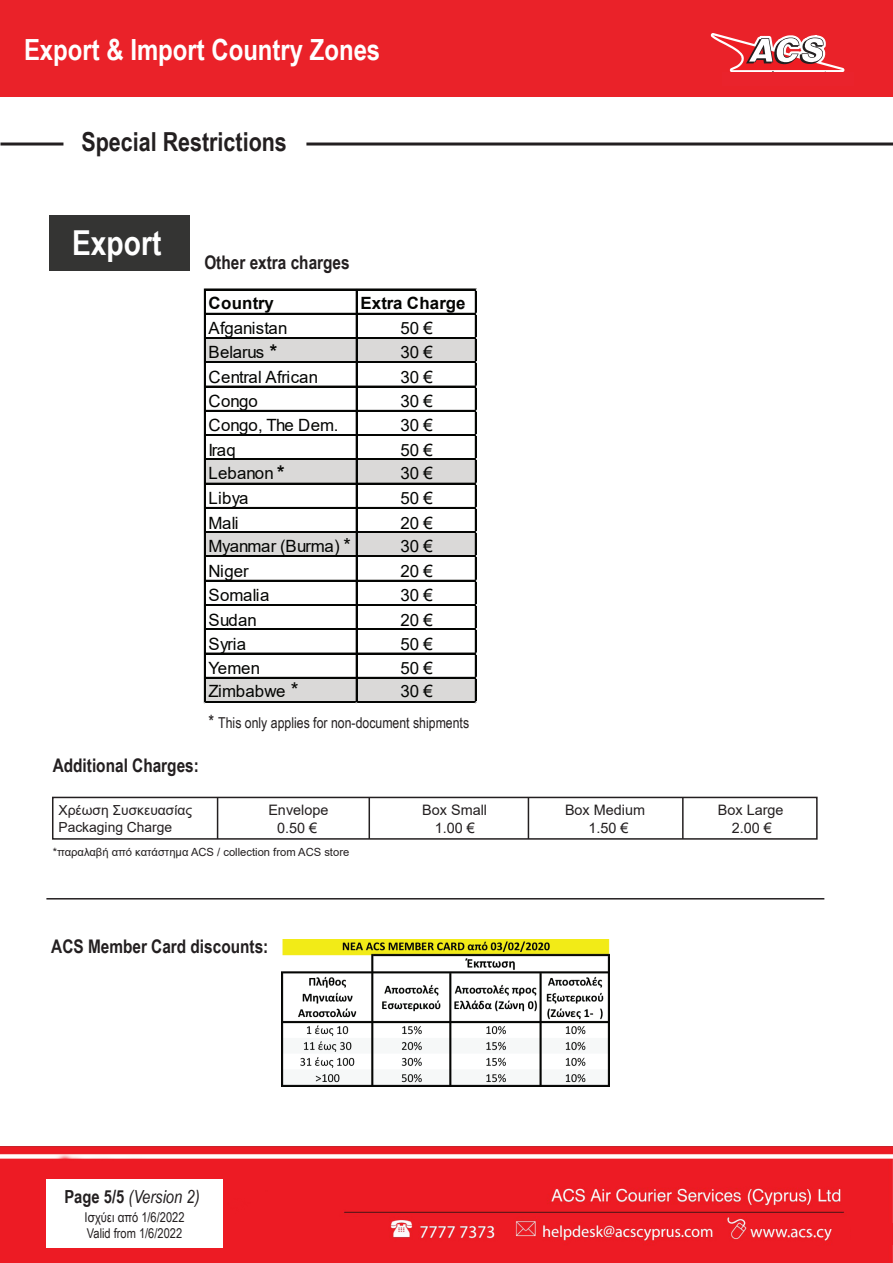
<style>
.page{position:relative;width:893px;height:1263px;background:#fff}
.page>*{position:absolute;margin:0;border:0;box-sizing:border-box;transform-origin:0 0}
.t1{font:700 29.25px "Arial Narrow";color:#fff}
.t2{font:700 26.25px "Arial Narrow";color:#231f20}
.t3{font:700 18.75px "Arial Narrow";color:#231f20}
.t4{font:italic 18px "Arial Narrow";color:#231f20}
.t5{font:16.95px "Arial";letter-spacing:.005em;color:#040503}
.t6{font:700 16.95px "Arial";letter-spacing:.015em;color:#040503}
.t7{font:16.95px "Arial";letter-spacing:-.02em;color:#040503}
.t8{font:15px "Arial Narrow";color:#231f20}
.t9{font:14.4px "Arial";color:#231f20}
.t10{font:13.8px/16.6px "Arial";color:#231f20}
.t11{font:13.5px/16.2px "Arial Narrow";color:#231f20}
.t12{font:11.25px "Arial";color:#231f20}
.s1{font-weight:700;font-size:19.05px}
.s2{font-size:19.05px}
.s3{font-size:20.1px}
.s4{font-size:18px}
.s5{font-weight:700;font-style:normal}
</style>
<div class="page">
<div style="left:0;top:0;width:893px;height:96px;background:#ea2229"></div>
<hr style="left:306px;top:143px;width:587px;height:3px;background:#231f20">
<hr style="left:0;top:143px;width:63px;height:3px;background:#231f20">
<div style="left:49px;top:215px;width:141px;height:56px;background:#343433"></div>
<div style="left:205px;top:337px;width:271px;height:26px;background:#dad9d8"></div>
<div style="left:205px;top:459px;width:271px;height:25px;background:#dad9d8"></div>
<div style="left:205px;top:532px;width:271px;height:25px;background:#dad9d8"></div>
<div style="left:205px;top:677px;width:271px;height:26px;background:#dad9d8"></div>
<hr style="left:205px;top:289px;width:271px;height:1px;background:#040503">
<hr style="left:205px;top:313px;width:271px;height:1px;background:#040503">
<hr style="left:205px;top:337px;width:271px;height:2px;background:#040503">
<hr style="left:205px;top:361px;width:271px;height:1px;background:#040503">
<hr style="left:205px;top:362px;width:271px;height:1px;background:#040503">
<hr style="left:205px;top:386px;width:271px;height:1px;background:#040503">
<hr style="left:205px;top:410px;width:271px;height:1px;background:#040503">
<hr style="left:205px;top:434px;width:271px;height:1px;background:#040503">
<hr style="left:205px;top:435px;width:271px;height:1px;background:#040503">
<hr style="left:205px;top:459px;width:271px;height:1px;background:#040503">
<hr style="left:205px;top:483px;width:271px;height:1px;background:#040503">
<hr style="left:205px;top:507px;width:271px;height:1px;background:#040503">
<hr style="left:205px;top:531px;width:271px;height:1px;background:#040503">
<hr style="left:205px;top:532px;width:271px;height:1px;background:#040503">
<hr style="left:205px;top:556px;width:271px;height:1px;background:#040503">
<hr style="left:205px;top:580px;width:271px;height:1px;background:#040503">
<hr style="left:205px;top:604px;width:271px;height:1px;background:#040503">
<hr style="left:205px;top:628px;width:271px;height:1px;background:#040503">
<hr style="left:205px;top:629px;width:271px;height:1px;background:#040503">
<hr style="left:205px;top:653px;width:271px;height:1px;background:#040503">
<hr style="left:205px;top:677px;width:271px;height:1px;background:#040503">
<hr style="left:204px;top:289px;width:1px;height:414px;background:#040503">
<hr style="left:356px;top:290px;width:1px;height:413px;background:#040503">
<hr style="left:205px;top:701px;width:271px;height:1px;background:#040503">
<hr style="left:205px;top:702px;width:271px;height:1px;background:#040503">
<hr style="left:475px;top:290px;width:1px;height:413px;background:#040503">
<svg style="left:710px;top:33px;width:135px;height:39px"></svg>
<img style="left:281px;top:939px;width:328px;height:148px">
<div style="left:52px;top:797px;width:766px;height:43px;border:2px solid #231f20"></div>
<hr style="left:217px;top:797px;width:1px;height:42px;background:#231f20">
<hr style="left:369px;top:797px;width:1px;height:42px;background:#231f20">
<hr style="left:528px;top:797px;width:1px;height:42px;background:#231f20">
<hr style="left:682px;top:797px;width:2px;height:42px;background:#231f20">
<hr style="left:46px;top:898px;width:778px;height:1px;background:#231f20">
<img style="left:0;top:1146px;width:893px;height:117px">
<img style="left:813px;top:1224px;width:80px;height:20px">
<div style="left:304px;top:1217px;width:74px;height:39px;background:#ed1b24"></div>
<img style="left:825px;top:1224px;width:24px;height:18px">
<div style="left:46px;top:1179px;width:177px;height:68px;background:#fff"></div>
<p class="t1" style="left:24px;top:28px;width:358px">Export &amp; Import Country Zones</p>
<p class="t2" style="left:81px;top:122px;width:207px">Special Restrictions</p>
<p class="t3" style="left:72px;top:249px;width:279px"><sup>Export</sup> Other extra charges</p>
<p class="t6" style="left:209px;top:291px;width:67px">Country</p>
<p class="t6" style="left:360px;top:291px;width:107px">Extra Charge</p>
<p class="t5" style="left:209px;top:317px;width:80px">Afganistan</p>
<p class="t5" style="left:400px;top:317px;width:34px">50 €</p>
<p class="t5" style="left:209px;top:340px;width:70px">Belarus <span class="s1">*</span></p>
<p class="t5" style="left:400px;top:340px;width:34px">30 €</p>
<p class="t5" style="left:209px;top:365px;width:111px">Central African</p>
<p class="t5" style="left:400px;top:365px;width:34px">30 €</p>
<p class="t5" style="left:209px;top:390px;width:51px">Congo</p>
<p class="t5" style="left:400px;top:390px;width:34px">30 €</p>
<p class="t5" style="left:209px;top:414px;width:132px">Congo, The Dem.</p>
<p class="t5" style="left:400px;top:414px;width:34px">30 €</p>
<p class="t5" style="left:208px;top:438px;width:29px">Iraq</p>
<p class="t5" style="left:400px;top:438px;width:34px">50 €</p>
<p class="t5" style="left:209px;top:461px;width:77px">Lebanon <span class="s1">*</span></p>
<p class="t5" style="left:400px;top:461px;width:34px">30 €</p>
<p class="t5" style="left:209px;top:487px;width:41px">Libya</p>
<p class="t5" style="left:400px;top:487px;width:34px">50 €</p>
<p class="t5" style="left:209px;top:511px;width:32px">Mali</p>
<p class="t5" style="left:400px;top:511px;width:34px">20 €</p>
<p class="t7" style="left:209px;top:534px;width:144px">Myanmar (Burma) <span class="s2">*</span></p>
<p class="t5" style="left:400px;top:534px;width:34px">30 €</p>
<p class="t5" style="left:209px;top:559px;width:42px">Niger</p>
<p class="t5" style="left:400px;top:559px;width:34px">20 €</p>
<p class="t5" style="left:209px;top:584px;width:63px">Somalia</p>
<p class="t5" style="left:400px;top:584px;width:34px">30 €</p>
<p class="t5" style="left:209px;top:608px;width:50px">Sudan</p>
<p class="t5" style="left:400px;top:608px;width:34px">20 €</p>
<p class="t5" style="left:208px;top:632px;width:39px">Syria</p>
<p class="t5" style="left:400px;top:632px;width:34px">50 €</p>
<p class="t5" style="left:208px;top:656px;width:53px">Yemen</p>
<p class="t5" style="left:400px;top:656px;width:34px">50 €</p>
<p class="t5" style="left:209px;top:680px;width:92px">Zimbabwe <span class="s3">*</span></p>
<p class="t5" style="left:400px;top:680px;width:34px">30 €</p>
<p class="t8" style="left:208px;top:712px;width:262px"><span class="s4">*</span> This only applies for non-document shipments</p>
<p class="t3" style="left:53px;top:751px;width:148px">Additional Charges:</p>
<p class="t10" style="left:58px;top:802px;width:135px">Χρέωση Συσκευασίας<br>Packaging Charge</p>
<p class="t12" style="left:53px;top:844px;width:298px">*παραλαβή από κατάστημα ACS / collection from ACS store</p>
<p class="t9" style="left:268px;top:800px;width:62px">Envelope</p>
<p class="t9" style="left:422px;top:800px;width:66px">Box Small</p>
<p class="t9" style="left:565px;top:800px;width:82px">Box Medium</p>
<p class="t9" style="left:718px;top:800px;width:67px">Box Large</p>
<p class="t9" style="left:277px;top:818px;width:42px">0.50 €</p>
<p class="t9" style="left:435px;top:818px;width:42px">1.00 €</p>
<p class="t9" style="left:588px;top:818px;width:42px">1.50 €</p>
<p class="t9" style="left:732px;top:818px;width:42px">2.00 €</p>
<p class="t3" style="left:51px;top:932px;width:219px">ACS Member Card discounts:</p>
<p class="t4" style="left:64px;top:1184px;width:137px"><span class="s5">Page 5/5</span> (Version 2)</p>
<p class="t11" style="left:85px;top:1208px;width:101px">Ισχύει από 1/6/2022<br>Valid from 1/6/2022</p>
</div>
